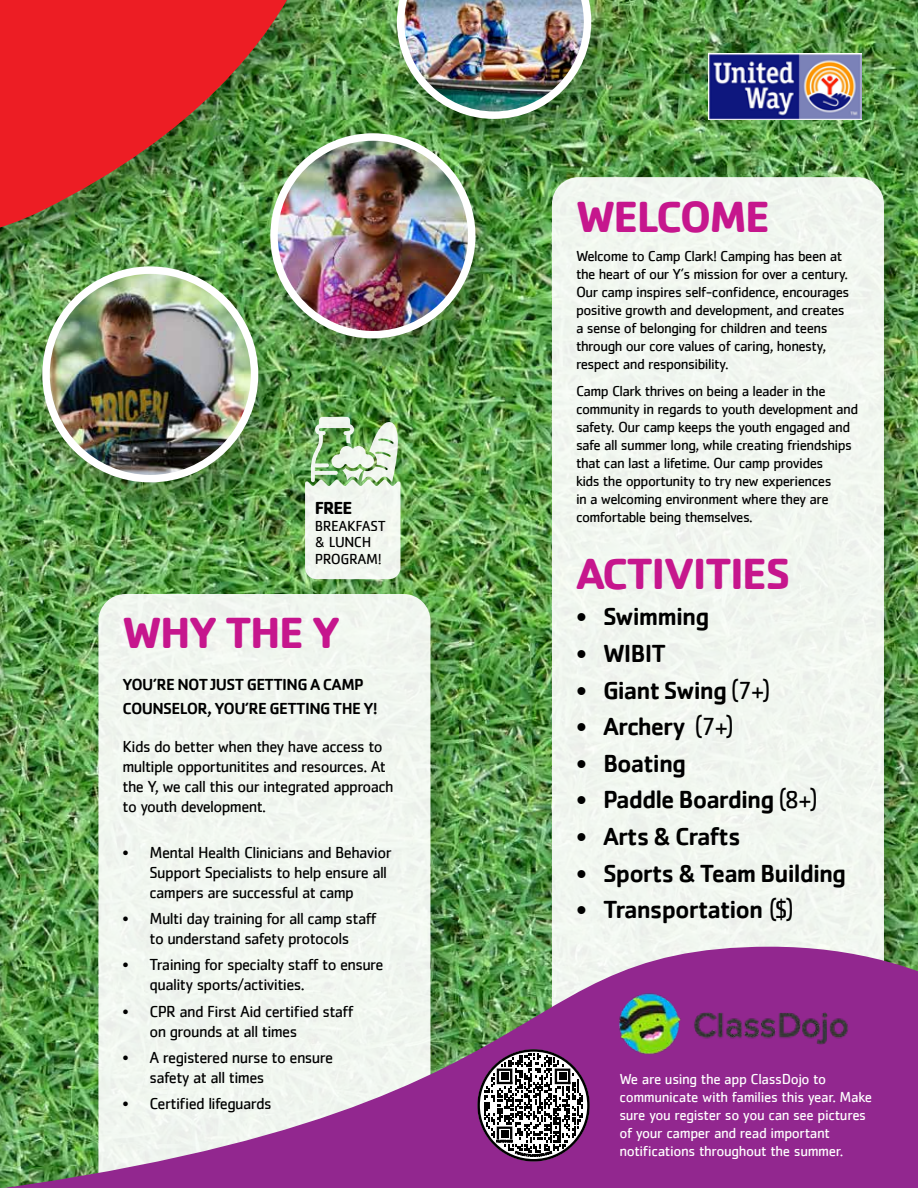
<style>
.page{position:relative;width:918px;height:1188px;background:#fff}
.page>*{position:absolute;margin:0;border:0;box-sizing:border-box;transform-origin:0 0}
.t1{font:700 45px "Cachet";letter-spacing:-.035em;color:#c6168d}
.t2{font:500 25.5px "Cachet";letter-spacing:-.035em;color:#000}
.t3{font:700 18px "Cachet";color:#000}
.t4{font:16.5px/19.8px "Cachet";letter-spacing:-.035em;color:#000}
.t5{font:500 16.5px/24px "Cachet";letter-spacing:-.035em;color:#000}
.t6{font:15px/18px "Cachet";letter-spacing:-.035em;color:#000}
.t7{font:15px/18px "Cachet";letter-spacing:-.025em;color:#fff}
.s1{font-weight:400}
</style>
<div class="page">
<img style="left:0;top:0;width:918px;height:947px">
<div style="left:0;top:0;width:366px;height:417px;background:#000;opacity:.25"></div>
<img style="left:0;top:0;width:351px;height:375px">
<div style="left:87px;top:596px;width:378px;height:592px;background:#000;opacity:.25"></div>
<div style="left:98px;top:594px;width:332px;height:353px;background:#f1f7f0"></div>
<div style="left:541px;top:179px;width:377px;height:971px;background:#000;opacity:.25"></div>
<div style="left:552px;top:177px;width:332px;height:926px;background:#f1f6f0;border-radius:27px"></div>
<div style="left:259px;top:135px;width:251px;height:251px;background:#000;opacity:.25"></div>
<img style="left:274px;top:138px;width:198px;height:197px">
<div style="left:270px;top:133px;width:206px;height:205px;border:8px solid #fff;border-radius:50%"></div>
<div style="left:31px;top:268px;width:261px;height:262px;background:#000;opacity:.25"></div>
<img style="left:46px;top:270px;width:209px;height:209px;border-radius:104px">
<div style="left:42px;top:266px;width:216px;height:216px;border:8px solid #fff;border-radius:50%"></div>
<svg style="left:21px;top:947px;width:897px;height:241px"></svg>
<div style="left:386px;top:0;width:239px;height:166px;background:#000;opacity:.25"></div>
<img style="left:397px;top:0;width:194px;height:119px">
<svg style="left:477px;top:1049px;width:113px;height:113px"></svg>
<svg style="left:484px;top:1053px;width:99px;height:106px"></svg>
<div style="left:559px;top:1073px;width:7px;height:7px;background:#000"></div>
<div style="left:477px;top:1049px;width:113px;height:113px;border:2px solid #000;border-radius:50%"></div>
<img style="left:305px;top:417px;width:96px;height:162px">
<img style="left:709px;top:54px;width:153px;height:66px">
<div style="left:0;top:874px;width:21px;height:314px;background:#000;opacity:.25"></div>
<img style="left:615px;top:989px;width:238px;height:69px">
<div style="left:0;top:534px;width:21px;height:355px;background:#000;opacity:.25"></div>
<p class="t3" style="left:315px;top:496px;width:39px">FREE</p>
<p class="t6" style="left:315px;top:517px;width:72px;line-height:16.5px">BREAKFAST &amp; LUNCH<br>PROGRAM!</p>
<h1 class="t1" style="left:123px;top:604px;width:219px">WHY THE Y</h1>
<p class="t5" style="left:123px;top:672px;width:257px">YOU’RE NOT JUST GETTING A CAMP<br>COUNSELOR, YOU’RE GETTING THE Y!</p>
<p class="t4" style="left:123px;top:736px;width:273px">Kids do better when they have access to multiple opportunitites and resources. At the Y, we call this our integrated approach to youth development.</p>
<p class="t4" style="left:149px;top:842px;width:244px;text-indent:-27px">• Mental Health Clinicians and Behavior<br>Support Specialists to help ensure all campers are successful at camp</p>
<p class="t4" style="left:123px;top:908px;width:256px;text-align:center">• Multi day training for all camp staff to understand safety protocols</p>
<p class="t4" style="left:149px;top:955px;width:236px;text-indent:-27px">• Training for specialty staff to ensure quality sports/activities.</p>
<p class="t4" style="left:149px;top:1001px;width:205px;text-indent:-27px">• CPR and First Aid certified staff on grounds at all times</p>
<p class="t4" style="left:149px;top:1047px;width:185px;text-indent:-27px">• A registered nurse to ensure safety at all times</p>
<p class="t4" style="left:123px;top:1094px;width:151px">• Certified lifeguards</p>
<h1 class="t1" style="left:576px;top:188px;width:195px">WELCOME</h1>
<p class="t6" style="left:576px;top:247px;width:275px">Welcome to Camp Clark! Camping has been at the heart of our Y’s mission for over a century.<br>Our camp inspires self-confidence, encourages positive growth and development, and creates a sense of belonging for children and teens through our core values of caring, honesty, respect and responsibility.</p>
<p class="t6" style="left:576px;top:382px;width:284px">Camp Clark thrives on being a leader in the community in regards to youth development and safety. Our camp keeps the youth engaged and safe all summer long, while creating friendships that can last a lifetime. Our camp provides<br>kids the opportunity to try new experiences<br>in a welcoming environment where they are comfortable being themselves.</p>
<h1 class="t1" style="left:576px;top:545px;width:216px">ACTIVITIES</h1>
<h2 class="t2" style="left:576px;top:601px;width:135px">• Swimming</h2>
<h2 class="t2" style="left:576px;top:638px;width:92px">• WIBIT</h2>
<h2 class="t2" style="left:576px;top:674px;width:196px">• Giant Swing <span class="s1">(7+)</span></h2>
<h2 class="t2" style="left:576px;top:711px;width:160px">• Archery <span class="s1">(7+)</span></h2>
<h2 class="t2" style="left:576px;top:748px;width:112px">• Boating</h2>
<h2 class="t2" style="left:576px;top:784px;width:243px">• Paddle Boarding <span class="s1">(8+)</span></h2>
<h2 class="t2" style="left:576px;top:821px;width:166px">• Arts &amp; Crafts</h2>
<h2 class="t2" style="left:576px;top:857px;width:272px">• Sports &amp; Team Building</h2>
<h2 class="t2" style="left:576px;top:894px;width:220px">• Transportation <span class="s1">($)</span></h2>
<p class="t7" style="left:619px;top:1069px;width:254px">We are using the app ClassDojo to communicate with families this year. Make sure you register so you can see pictures of your camper and read important notifications throughout the summer.</p>
</div>
